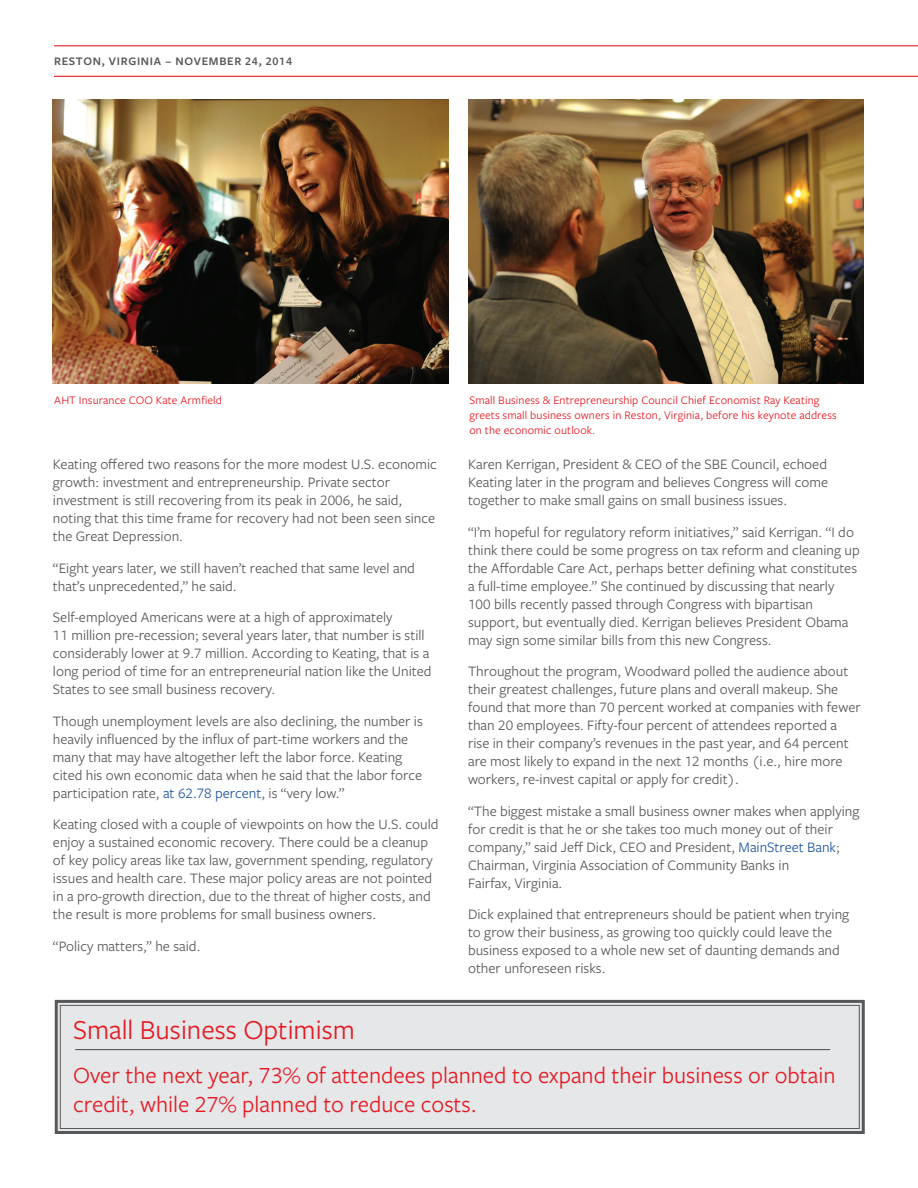
<style>
.page{position:relative;width:918px;height:1188px;background:#fff}
.page>*{position:absolute;margin:0;border:0;box-sizing:border-box;transform-origin:0 0}
.t1{font:28.5px "Freight Sans Pro";color:#e51a23}
.t2{font:24px/28.5px "Freight Sans Pro";color:#e51a23}
.Body_copy{font:15px/18px "Freight Sans Pro";color:#57585a}
.Body_copy-2{font:12px/15px "Freight Sans Pro";letter-spacing:.01em;color:#e51a23}
.Sub-title_1_line{font:600 12px "Freight Sans Pro";letter-spacing:.06em;color:#57585a}
.s1{color:#2156a0}
</style>
<div class="page">
<svg style="left:54px;top:999px;width:811px;height:135px;background:#dedfe1"></svg>
<div style="left:60px;top:1005px;width:800px;height:124px;border:1px solid #57585a"></div>
<hr style="left:54px;top:45px;width:864px;height:1px;background:#e51a23">
<hr style="left:54px;top:76px;width:864px;height:1px;background:#e51a23">
<img style="left:53px;top:99px;width:396px;height:284px">
<img style="left:468px;top:99px;width:396px;height:284px">
<hr style="left:75px;top:1049px;width:755px;height:1px;background:#57585a">
<p class="Sub-title_1_line" style="left:54px;top:53px;width:240px">RESTON, VIRGINIA – NOVEMBER 24, 2014</p>
<p class="Body_copy-2" style="left:54px;top:392px;width:169px">AHT Insurance COO Kate Armfield</p>
<p class="Body_copy-2" style="left:469px;top:392px;width:369px">Small Business &amp; Entrepreneurship Council Chief Economist Ray Keating greets small business owners in Reston, Virginia, before his keynote address on the economic outlook.</p>
<p class="Body_copy" style="left:53px;top:455px;width:386px">Keating offered two reasons for the more modest U.S. economic growth: investment and entrepreneurship. Private sector investment is still recovering from its peak in 2006, he said, noting that this time frame for recovery had not been seen since the Great Depression.</p>
<p class="Body_copy" style="left:53px;top:558px;width:364px">“Eight years later, we still haven’t reached that same level and that’s unprecedented,” he said.</p>
<p class="Body_copy" style="left:53px;top:608px;width:380px">Self-employed Americans were at a high of approximately<br>11 million pre-recession; several years later, that number is still considerably lower at 9.7 million. According to Keating, that is a long period of time for an entrepreneurial nation like the United States to see small business recovery.</p>
<p class="Body_copy" style="left:53px;top:711px;width:371px">Though unemployment levels are also declining, the number is heavily influenced by the influx of part-time workers and the many that may have altogether left the labor force. Keating cited his own economic data when he said that the labor force participation rate, <span class="s1">at 62.78 percent</span>, is “very low.”</p>
<p class="Body_copy" style="left:53px;top:815px;width:387px">Keating closed with a couple of viewpoints on how the U.S. could enjoy a sustained economic recovery. There could be a cleanup of key policy areas like tax law, government spending, regulatory issues and health care. These major policy areas are not pointed in a pro-growth direction, due to the threat of higher costs, and the result is more problems for small business owners.</p>
<p class="Body_copy" style="left:53px;top:936px;width:149px">“Policy matters,” he said.</p>
<p class="Body_copy" style="left:468px;top:455px;width:362px;text-align:justify">Karen Kerrigan, President &amp; CEO of the SBE Council, echoed Keating later in the program and believes Congress will come together to make small gains on small business issues.</p>
<p class="Body_copy" style="left:468px;top:522px;width:393px">“I’m hopeful for regulatory reform initiatives,” said Kerrigan. “I do think there could be some progress on tax reform and cleaning up the Affordable Care Act, perhaps better defining what constitutes a full-time employee.” She continued by discussing that nearly 100 bills recently passed through Congress with bipartisan support, but eventually died. Kerrigan believes President Obama may sign some similar bills from this new Congress.</p>
<p class="Body_copy" style="left:468px;top:662px;width:394px">Throughout the program, Woodward polled the audience about their greatest challenges, future plans and overall makeup. She found that more than 70 percent worked at companies with fewer than 20 employees. Fifty-four percent of attendees reported a rise in their company’s revenues in the past year, and 64 percent are most likely to expand in the next 12 months (i.e., hire more workers, re-invest capital or apply for credit).</p>
<p class="Body_copy" style="left:468px;top:801px;width:393px">“The biggest mistake a small business owner makes when applying for credit is that he or she takes too much money out of their company,” said Jeff Dick, CEO and President, <span class="s1">MainStreet Bank</span>; Chairman, Virginia Association of Community Banks in<br>Fairfax, Virginia.</p>
<p class="Body_copy" style="left:468px;top:905px;width:383px">Dick explained that entrepreneurs should be patient when trying to grow their business, as growing too quickly could leave the business exposed to a whole new set of daunting demands and other unforeseen risks.</p>
<p class="t1" style="left:73px;top:1011px;width:283px">Small Business Optimism</p>
<p class="t2" style="left:73px;top:1060px;width:764px">Over the next year, 73% of attendees planned to expand their business or obtain credit, while 27% planned to reduce costs.</p>
</div>
